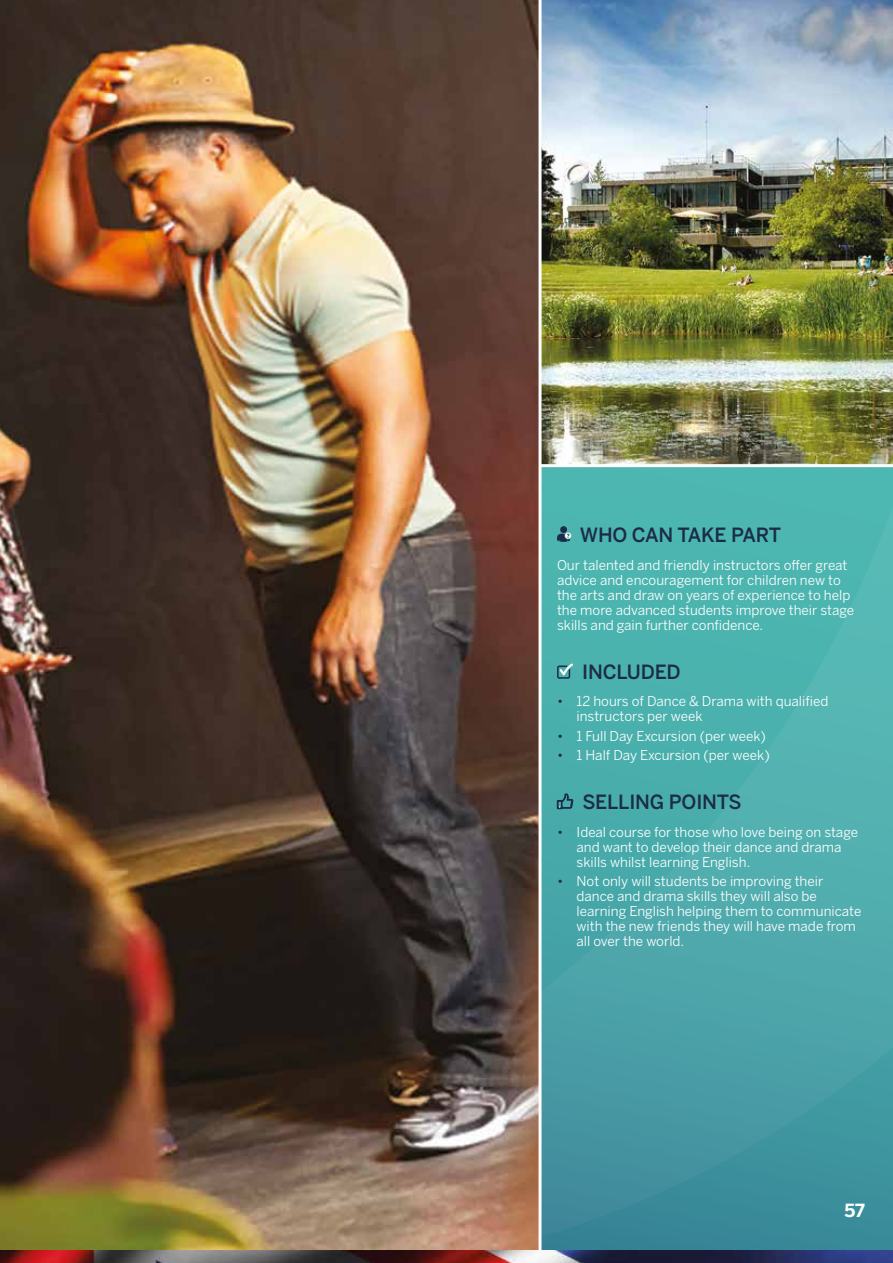
<style>
.page{position:relative;width:893px;height:1263px;background:#fff}
.page>*{position:absolute;margin:0;border:0;box-sizing:border-box;transform-origin:0 0}
.t1{font:500 19.5px "Benton Sans";letter-spacing:-.01em;color:#1c2c48}
.t2{font:700 18px "Benton Sans";color:#fff}
.t3{font:13.5px/15px "Benton Sans";color:#fff}
.s1{color:#1c2c48}
</style>
<div class="page">
<img style="left:0;top:0;width:538px;height:1250px">
<svg style="left:542px;top:467px;width:351px;height:783px;background:#4aa7aa"></svg>
<div style="left:560px;top:526px;width:7px;height:7px;background:#1c2c48;border-radius:50%"></div>
<svg style="left:557px;top:532px;width:15px;height:10px"></svg>
<svg style="left:557px;top:663px;width:16px;height:16px"></svg>
<svg style="left:557px;top:794px;width:16px;height:19px"></svg>
<img style="left:542px;top:0;width:351px;height:464px">
<svg style="left:538px;top:0;width:4px;height:1250px"></svg>
<img style="left:0;top:1250px;width:893px;height:13px">
<h1 class="t1" style="left:580px;top:523px;width:203px">WHO CAN TAKE PART</h1>
<p class="t3" style="left:557px;top:557px;width:299px">Our talented and friendly instructors offer great advice and encouragement for children new to the arts and draw on years of experience to help the more advanced students improve their stage skills and gain further confidence.</p>
<h1 class="t1" style="left:582px;top:660px;width:100px">INCLUDED</h1>
<p class="t3" style="left:577px;top:694px;width:254px;text-indent:-19px"><span class="s1">•</span> 12 hours of Dance &amp; Drama with qualified instructors per week</p>
<p class="t3" style="left:557px;top:728px;width:210px"><span class="s1">•</span> 1 Full Day Excursion (per week)</p>
<p class="t3" style="left:557px;top:747px;width:214px"><span class="s1">•</span> 1 Half Day Excursion (per week)</p>
<h1 class="t1" style="left:582px;top:790px;width:161px">SELLING POINTS</h1>
<p class="t3" style="left:577px;top:824px;width:283px;text-indent:-19px"><span class="s1">•</span> Ideal course for those who love being on stage and want to develop their dance and drama skills whilst learning English.</p>
<p class="t3" style="left:577px;top:873px;width:286px;text-indent:-19px"><span class="s1">•</span> Not only will students be improving their dance and drama skills they will also be learning English helping them to communicate with the new friends they will have made from all over the world.</p>
<h2 class="t2" style="left:844px;top:1200px;width:22px">57</h2>
</div>
